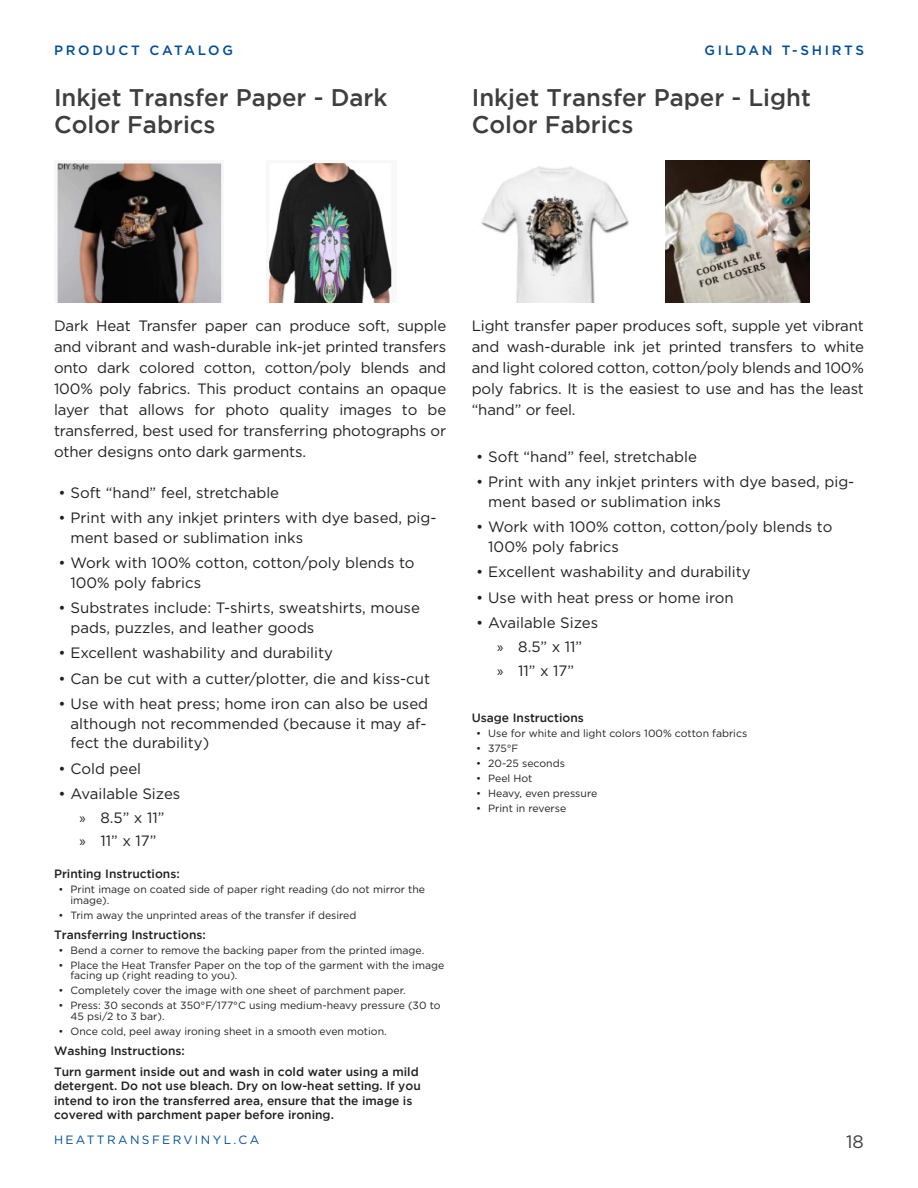
<style>
.page{position:relative;width:918px;height:1188px;background:#fff}
.page>*{position:absolute;margin:0;border:0;box-sizing:border-box;transform-origin:0 0}
.Price{font:500 24px/27px "Gotham";color:#3e3e3f}
.t1{font:18px "Gotham";color:#3e3e3f}
.body{font:15px/21px "Gotham";color:#231f20}
.t2{font:500 13.5px "Gotham";letter-spacing:.2em;color:#014d95}
.Storage_header_small{font:500 12px/14.4px "Gotham";color:#231f20}
.t3{font:12px "Gotham";letter-spacing:.2em;color:#014d95}
.t4{font:10.5px/10.5px "Gotham";color:#231f20}
.s1{font-family:"Myriad Pro"}
</style>
<div class="page">
<img style="left:57px;top:160px;width:165px;height:142px">
<img style="left:267px;top:160px;width:125px;height:142px">
<img style="left:481px;top:166px;width:148px;height:136px">
<img style="left:666px;top:160px;width:143px;height:142px">
<p class="t2" style="left:54px;top:42px;width:181px">PRODUCT CATALOG</p>
<p class="t2" style="left:705px;top:42px;width:161px">GILDAN T-SHIRTS</p>
<p class="Price" style="left:54px;top:83px;width:335px">Inkjet Transfer Paper - Dark<br>Color Fabrics</p>
<p class="Price" style="left:472px;top:83px;width:341px">Inkjet Transfer Paper - Light<br>Color Fabrics</p>
<p class="body" style="left:54px;top:315px;width:394px;text-align:justify">Dark Heat Transfer paper can produce soft, supple and vibrant and wash-durable ink-jet printed transfers onto dark colored cotton, cotton/poly blends and 100% poly fabrics. This product contains an opaque layer that allows for photo quality images to be transferred, best used for transferring photographs or other designs onto dark garments.</p>
<p class="body" style="left:58px;top:482px;width:222px">• Soft “hand” feel, stretchable</p>
<p class="body" style="left:70px;top:508px;width:368px;line-height:19.5px;text-indent:-12px">• Print with any inkjet printers with dye based, pig&shy;ment based or sublimation inks</p>
<p class="body" style="left:70px;top:553px;width:346px;line-height:19.5px;text-indent:-12px">• Work with 100% cotton, cotton/poly blends to<br>100% poly fabrics</p>
<p class="body" style="left:70px;top:598px;width:351px;line-height:19.5px;text-indent:-12px">• Substrates include: T-shirts, sweatshirts, mouse pads, puzzles, and leather goods</p>
<p class="body" style="left:58px;top:642px;width:276px">• Excellent washability and durability</p>
<p class="body" style="left:58px;top:668px;width:373px">• Can be cut with a cutter/plotter, die and kiss-cut</p>
<p class="body" style="left:70px;top:694px;width:359px;line-height:19.5px;text-align:justify;text-indent:-12px">• Use with heat press; home iron can also be used although not recommended (because it may af&shy;fect the durability)</p>
<p class="body" style="left:58px;top:758px;width:84px">• Cold peel</p>
<p class="body" style="left:58px;top:783px;width:123px">• Available Sizes</p>
<p class="body" style="left:80px;top:807px;width:87px"><span class="s1">»</span> 8.5” x 11”</p>
<p class="body" style="left:80px;top:830px;width:79px"><span class="s1">»</span> 11” x 17”</p>
<p class="Storage_header_small" style="left:54px;top:866px;width:127px">Printing Instructions:</p>
<p class="t4" style="left:70px;top:884px;width:356px;text-indent:-12px">• Print image on coated side of paper right reading (do not mirror the image).</p>
<p class="t4" style="left:58px;top:909px;width:299px">• Trim away the unprinted areas of the transfer if desired</p>
<p class="Storage_header_small" style="left:54px;top:927px;width:153px">Transferring Instructions:</p>
<p class="t4" style="left:58px;top:945px;width:367px">• Bend a corner to remove the backing paper from the printed image.</p>
<p class="t4" style="left:70px;top:960px;width:375px;text-indent:-12px">• Place the Heat Transfer Paper on the top of the garment with the image facing up (right reading to you).</p>
<p class="t4" style="left:58px;top:985px;width:349px">• Completely cover the image with one sheet of parchment paper.</p>
<p class="t4" style="left:70px;top:1000px;width:372px;text-indent:-12px">• Press: 30 seconds at 350°F/177°C using medium-heavy pressure (30 to<br>45 psi/2 to 3 bar).</p>
<p class="t4" style="left:58px;top:1026px;width:330px">• Once cold, peel away ironing sheet in a smooth even motion.</p>
<p class="Storage_header_small" style="left:54px;top:1044px;width:132px">Washing Instructions:</p>
<p class="Storage_header_small" style="left:54px;top:1064px;width:368px">Turn garment inside out and wash in cold water using a mild detergent. Do not use bleach. Dry on low-heat setting. If you intend to iron the transferred area, ensure that the image is covered with parchment paper before ironing.</p>
<p class="body" style="left:472px;top:315px;width:394px;text-align:justify">Light transfer paper produces soft, supple yet vibrant and wash-durable ink jet printed transfers to white and light colored cotton, cotton/poly blends and 100% poly fabrics. It is the easiest to use and has the least “hand” or feel.</p>
<p class="body" style="left:476px;top:446px;width:222px">• Soft “hand” feel, stretchable</p>
<p class="body" style="left:488px;top:472px;width:368px;line-height:19.5px;text-indent:-12px">• Print with any inkjet printers with dye based, pig&shy;ment based or sublimation inks</p>
<p class="body" style="left:488px;top:517px;width:346px;line-height:19.5px;text-indent:-12px">• Work with 100% cotton, cotton/poly blends to<br>100% poly fabrics</p>
<p class="body" style="left:476px;top:561px;width:276px">• Excellent washability and durability</p>
<p class="body" style="left:476px;top:587px;width:259px">• Use with heat press or home iron</p>
<p class="body" style="left:476px;top:612px;width:123px">• Available Sizes</p>
<p class="body" style="left:497px;top:636px;width:87px"><span class="s1">»</span> 8.5” x 11”</p>
<p class="body" style="left:497px;top:660px;width:79px"><span class="s1">»</span> 11” x 17”</p>
<p class="Storage_header_small" style="left:472px;top:710px;width:114px">Usage Instructions</p>
<p class="t4" style="left:476px;top:728px;width:273px">• Use for white and light colors 100% cotton fabrics</p>
<p class="t4" style="left:476px;top:743px;width:44px">• 375°F</p>
<p class="t4" style="left:476px;top:758px;width:90px">• 20-25 seconds</p>
<p class="t4" style="left:476px;top:773px;width:58px">• Peel Hot</p>
<p class="t4" style="left:476px;top:788px;width:123px">• Heavy, even pressure</p>
<p class="t4" style="left:476px;top:803px;width:92px">• Print in reverse</p>
<p class="t3" style="left:54px;top:1132px;width:207px">HEATTRANSFERVINYL.CA</p>
<p class="t1" style="left:846px;top:1131px;width:19px">18</p>
</div>
